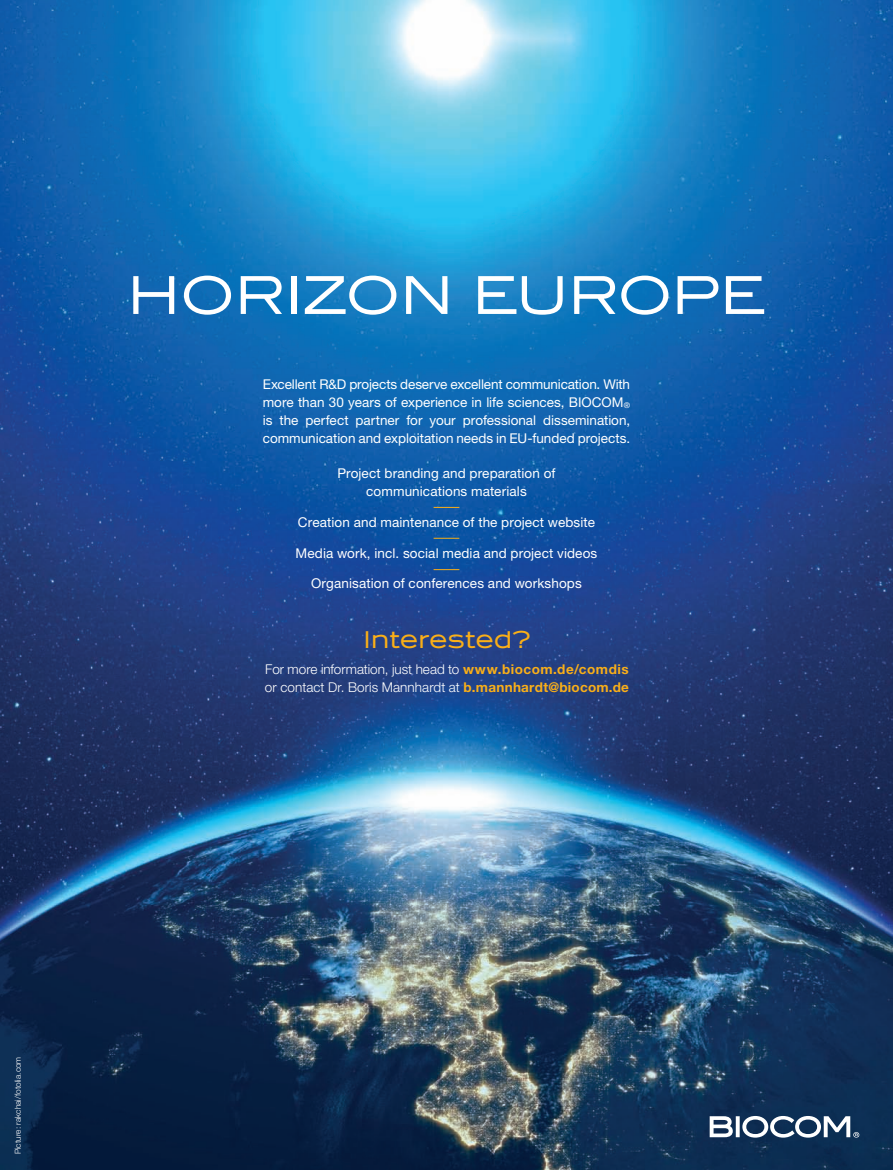
<style>
.page{position:relative;width:893px;height:1170px;background:#fff}
.page>*{position:absolute;margin:0;border:0;box-sizing:border-box;transform-origin:0 0}
.t1{font:600 54px "Zentralia";letter-spacing:-.015em;color:#fff}
.t2{font:600 24px "Zentralia";letter-spacing:-.01em;color:#faaf18}
.t3{font:13.5px/18px "Helvetica Neue LT Std";letter-spacing:.01em;color:#fff;text-align:justify}
.t4{font:300 13.5px/18px "Helvetica Neue LT Std";color:#fff}
.t5{font:300 8.25px "Helvetica Neue LT Std";letter-spacing:.005em;color:#fff}
.s1{font-weight:700;color:#faaf18}
</style>
<div class="page">
<img style="left:0;top:0;width:893px;height:1169px">
<svg style="left:434px;top:569px;width:25px;height:1px"></svg>
<svg style="left:434px;top:538px;width:25px;height:1px"></svg>
<svg style="left:434px;top:507px;width:25px;height:1px"></svg>
<svg style="left:710px;top:1115px;width:149px;height:22px"></svg>
<p class="t1" style="left:127px;top:261px;width:641px">HORIZON EUROPE</p>
<p class="t3" style="left:263px;top:375px;width:369px">Excellent R&amp;D projects deserve excellent communication. With more than 30 years of experience in life sciences, BIOCOM<sub>® </sub>is the perfect partner for your professional dissemination, communication and exploitation needs in EU-funded projects.</p>
<p class="t3" style="left:337px;top:464px;width:220px;text-align:center">Project branding and preparation of communications materials</p>
<p class="t3" style="left:298px;top:513px;width:299px">Creation and maintenance of the project website</p>
<p class="t3" style="left:296px;top:543px;width:303px">Media work, incl. social media and project videos</p>
<p class="t3" style="left:311px;top:574px;width:272px">Organisation of conferences and workshops</p>
<p class="t2" style="left:363px;top:624px;width:169px">Interested?</p>
<p class="t4" style="left:265px;top:660px;width:366px">For more information, just head to <span class="s1">www.biocom.de/comdis </span>or contact Dr. Boris Mannhardt at <span class="s1">b.mannhardt@biocom.de</span></p>
<p class="t5" style="left:13px;top:1154px;width:99px;rotate:-90deg">Picture: rakchai/fotolia.com</p>
</div>
